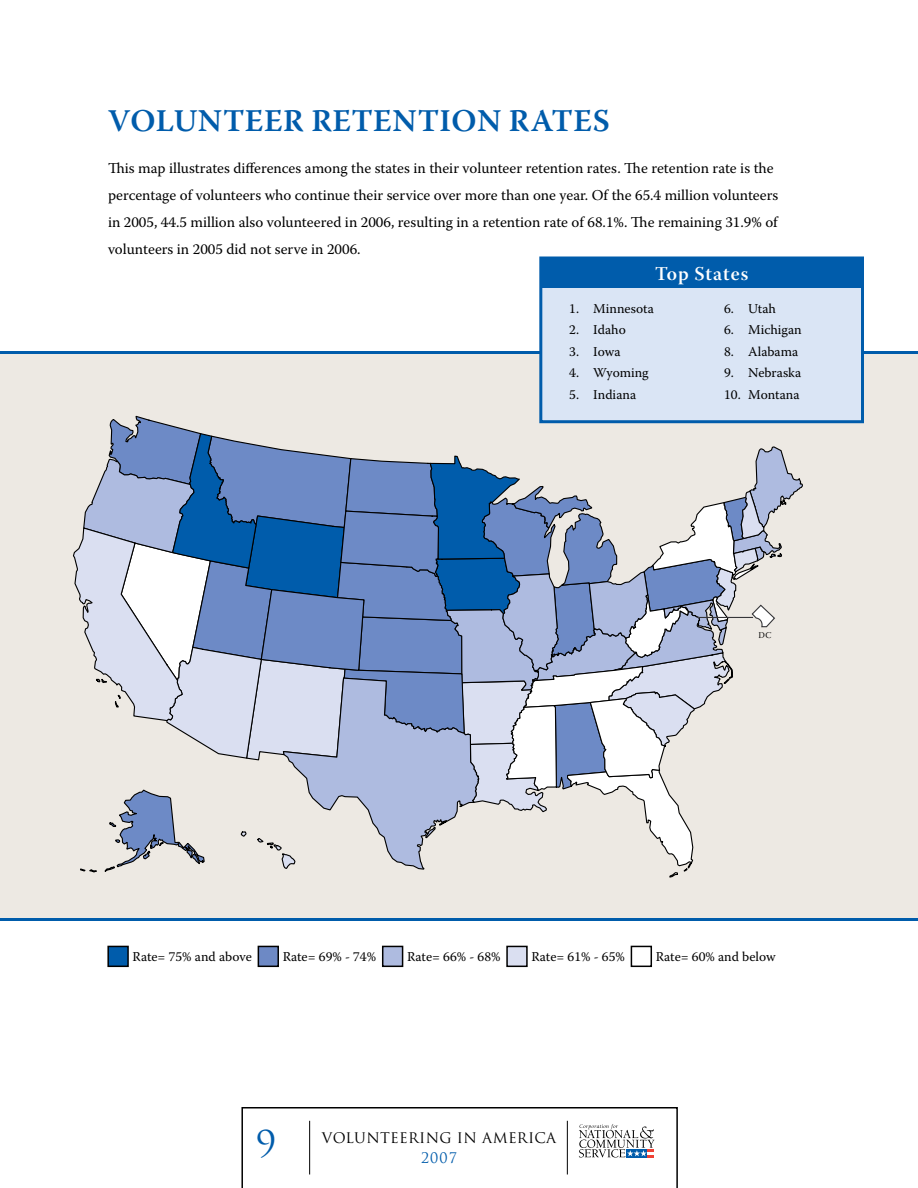
<style>
.page{position:relative;width:918px;height:1188px;background:#fff}
.page>*{position:absolute;margin:0;border:0;box-sizing:border-box;transform-origin:0 0}
.t1{font:36px "Trajan Pro";color:#005cab}
.t2{font:600 31.5px "Warnock Pro";letter-spacing:.02em;color:#005cab}
.t3{font:19.5px "Warnock Pro Semibold Subh";letter-spacing:.05em;color:#fff}
.t4{font:15px/27px "Warnock Pro";color:#000}
.t5{font:14.25px "Trajan Pro";letter-spacing:.02em;color:#000}
.t6{font:14.25px "Trajan Pro";color:#005cab}
.t7{font:13.5px "Warnock Pro";color:#000}
.t8{font:8.85px "Warnock Pro Subh";color:#000}
</style>
<div class="page">
<svg style="left:241px;top:1107px;width:437px;height:81px"></svg>
<hr style="left:309px;top:1121px;width:1px;height:53px;background:#000">
<hr style="left:567px;top:1121px;width:1px;height:53px;background:#000">
<div style="left:0;top:351px;width:918px;height:567px;background:#ede9e3"></div>
<svg style="left:73px;top:416px;width:730px;height:462px"></svg>
<hr style="left:0;top:351px;width:918px;height:3px;background:#005cab">
<hr style="left:0;top:918px;width:918px;height:3px;background:#005cab">
<div style="left:108px;top:946px;width:20px;height:20px;background:#005cab"></div>
<div style="left:107px;top:946px;width:22px;height:21px;border:2px solid #000"></div>
<div style="left:258px;top:946px;width:20px;height:20px;background:#6d89c5"></div>
<div style="left:258px;top:946px;width:21px;height:21px;border:2px solid #000"></div>
<div style="left:383px;top:946px;width:20px;height:20px;background:#aebbe0"></div>
<div style="left:382px;top:946px;width:21px;height:21px;border:2px solid #000"></div>
<div style="left:507px;top:946px;width:20px;height:20px;background:#dadff1"></div>
<div style="left:506px;top:946px;width:22px;height:21px;border:2px solid #000"></div>
<div style="left:631px;top:946px;width:21px;height:21px;border:2px solid #000"></div>
<div style="left:541px;top:258px;width:321px;height:164px;background:#dae5f5"></div>
<div style="left:539px;top:256px;width:325px;height:167px;border:3px solid #005cab"></div>
<div style="left:541px;top:257px;width:321px;height:31px;background:#005cab"></div>
<h2 class="t2" style="left:108px;top:102px;width:503px">VOLUNTEER RETENTION RATES</h2>
<p class="t4" style="left:108px;top:154px;width:672px">This map illustrates differences among the states in their volunteer retention rates. The retention rate is the percentage of volunteers who continue their service over more than one year. Of the 65.4 million volunteers in 2005, 44.5 million also volunteered in 2006, resulting in a retention rate of 68.1%. The remaining 31.9% of volunteers in 2005 did not serve in 2006.</p>
<h3 class="t3" style="left:655px;top:262px;width:95px">Top States</h3>
<p class="t7" style="left:569px;top:300px;width:86px">1. Minnesota</p>
<p class="t7" style="left:569px;top:322px;width:58px">2. Idaho</p>
<p class="t7" style="left:569px;top:343px;width:53px">3. Iowa</p>
<p class="t7" style="left:569px;top:365px;width:81px">4. Wyoming</p>
<p class="t7" style="left:569px;top:386px;width:68px">5. Indiana</p>
<p class="t7" style="left:724px;top:300px;width:53px">6. Utah</p>
<p class="t7" style="left:724px;top:322px;width:79px">6. Michigan</p>
<p class="t7" style="left:724px;top:343px;width:76px">8. Alabama</p>
<p class="t7" style="left:724px;top:365px;width:79px">9. Nebraska</p>
<p class="t7" style="left:724px;top:386px;width:77px">10. Montana</p>
<p class="t8" style="left:759px;top:630px;width:14px">DC</p>
<p class="t7" style="left:133px;top:948px;width:121px">Rate= 75% and above</p>
<p class="t7" style="left:283px;top:948px;width:95px">Rate= 69% - 74%</p>
<p class="t7" style="left:407px;top:948px;width:95px">Rate= 66% - 68%</p>
<p class="t7" style="left:531px;top:948px;width:95px">Rate= 61% - 65%</p>
<p class="t7" style="left:656px;top:948px;width:121px">Rate= 60% and below</p>
<h1 class="t1" style="left:256px;top:1121px;width:18px">5</h1>
<p class="t5" style="left:322px;top:1129px;width:236px">VOLUNTEERING IN AMERICA</p>
<p class="t6" style="left:421px;top:1149px;width:37px">2007</p>
</div>
